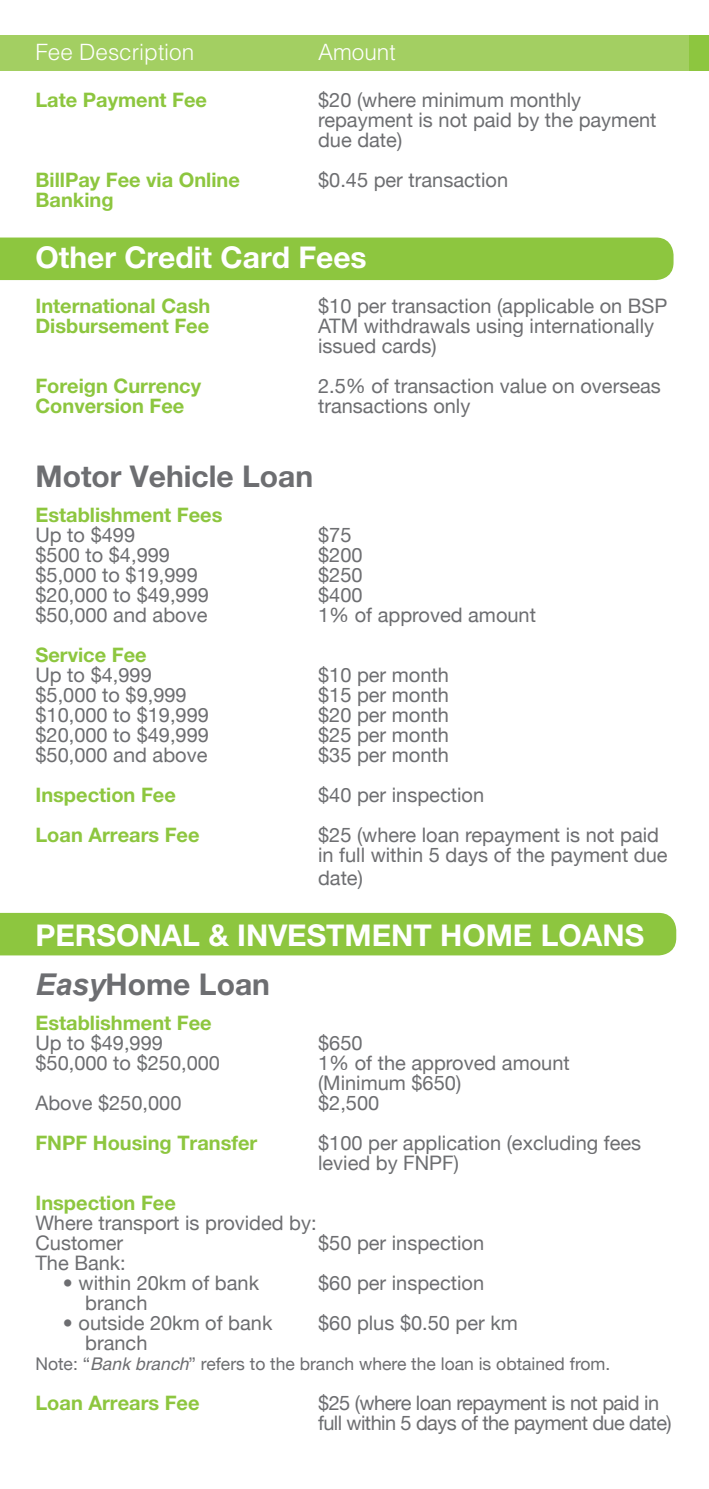
<style>
.page{position:relative;width:709px;height:1489px;background:#fff}
.page>*{position:absolute;margin:0;border:0;box-sizing:border-box;transform-origin:0 0}
.t1{font:700 30px/48.5px "Helvetica Neue";color:#fff}
.t2{font:700 30px "Helvetica Neue";color:#6d6e71}
.t3{font:300 22.5px "Helvetica";color:#fff}
.t4{font:20px/20px "Helvetica Neue";color:#6d6e71}
.t5{font:700 20px "Helvetica Neue";color:#8dc63f}
.t6{font:20px/20px "Helvetica Neue";letter-spacing:-.03em;color:#6d6e71}
.t7{font:17.5px "Helvetica Neue";color:#6d6e71}
.s1{font-family:"Arial";font-style:italic;color:#6d6e71}
.s2{color:#6d6e71}
.s3{font-family:"Helvetica";font-style:italic}
</style>
<div class="page">
<div style="left:0;top:912px;width:676px;height:43px;background:#8dc63f"></div>
<div style="left:0;top:237px;width:673px;height:43px;background:#8dc63f"></div>
<div style="left:20px;top:35px;width:689px;height:36px;background:#8dc63f"></div>
<div style="left:0;top:35px;width:688px;height:36px;background:#a3cf62"></div>
<p class="t3" style="left:35px;top:38px;width:160px">Fee Description</p>
<p class="t3" style="left:318px;top:38px;width:79px">Amount</p>
<p class="t5" style="left:35px;top:88px;width:173px">Late Payment Fee</p>
<p class="t4" style="left:318px;top:90px;width:340px">$20 (where minimum monthly repayment is not paid by the payment due date)</p>
<p class="t5" style="left:35px;top:168px;width:206px">BillPay Fee via Online</p>
<p class="t4" style="left:318px;top:170px;width:192px">$0.45 per transaction</p>
<p class="t5" style="left:35px;top:188px;width:80px">Banking</p>
<h1 class="t1" style="left:35px;top:233px;width:333px">Other Credit Card Fees</h1>
<p class="t5" style="left:35px;top:294px;width:176px">International Cash</p>
<p class="t4" style="left:318px;top:296px;width:351px">$10 per transaction (applicable on BSP</p>
<p class="t5" style="left:35px;top:314px;width:175px">Disbursement Fee</p>
<p class="t4" style="left:318px;top:316px;width:337px">ATM withdrawals using internationally issued cards)</p>
<p class="t5" style="left:35px;top:374px;width:167px">Foreign Currency</p>
<p class="t4" style="left:318px;top:376px;width:344px">2.5% of transaction value on overseas</p>
<p class="t5" style="left:35px;top:394px;width:150px">Conversion Fee</p>
<p class="t4" style="left:318px;top:396px;width:154px">transactions only</p>
<h1 class="t2" style="left:35px;top:457px;width:279px">Motor Vehicle Loan</h1>
<p class="t5" style="left:35px;top:502px;width:188px">Establishment Fees</p>
<p class="t4" style="left:35px;top:524px;width:101px">Up to $499</p>
<p class="t4" style="left:318px;top:524px;width:35px">$75</p>
<p class="t4" style="left:35px;top:544px;width:136px">$500 to $4,999</p>
<p class="t4" style="left:318px;top:544px;width:46px">$200</p>
<p class="t4" style="left:35px;top:564px;width:164px">$5,000 to $19,999</p>
<p class="t4" style="left:318px;top:564px;width:46px">$250</p>
<p class="t4" style="left:35px;top:584px;width:175px">$20,000 to $49,999</p>
<p class="t4" style="left:318px;top:584px;width:46px">$400</p>
<p class="t4" style="left:35px;top:604px;width:173px">$50,000 and above</p>
<p class="t4" style="left:318px;top:604px;width:219px">1% of approved amount</p>
<p class="t5" style="left:35px;top:642px;width:113px">Service Fee</p>
<p class="t4" style="left:35px;top:664px;width:118px">Up to $4,999</p>
<p class="t4" style="left:318px;top:664px;width:132px">$10 per month</p>
<p class="t4" style="left:35px;top:684px;width:153px">$5,000 to $9,999</p>
<p class="t4" style="left:318px;top:684px;width:132px">$15 per month</p>
<p class="t4" style="left:35px;top:704px;width:175px">$10,000 to $19,999</p>
<p class="t4" style="left:318px;top:704px;width:132px">$20 per month</p>
<p class="t4" style="left:35px;top:724px;width:175px">$20,000 to $49,999</p>
<p class="t4" style="left:318px;top:724px;width:132px">$25 per month</p>
<p class="t4" style="left:35px;top:744px;width:173px">$50,000 and above</p>
<p class="t4" style="left:318px;top:744px;width:132px">$35 per month</p>
<p class="t5" style="left:35px;top:782px;width:142px">Inspection Fee</p>
<p class="t4" style="left:318px;top:784px;width:167px">$40 per inspection</p>
<p class="t5" style="left:35px;top:822px;width:166px">Loan Arrears Fee</p>
<p class="t4" style="left:318px;top:824px;width:351px">$25 (where loan repayment is not paid in full within 5 days of the payment due</p>
<p class="t4" style="left:318px;top:867px;width:46px">date)</p>
<h1 class="t1" style="left:35px;top:910px;width:610px">PERSONAL &amp; INVESTMENT HOME LOANS<br><span class="s1">Easy</span><span class="s2">Home Loan</span></h1>
<p class="t5" style="left:35px;top:1010px;width:178px">Establishment Fee</p>
<p class="t4" style="left:35px;top:1032px;width:129px">Up to $49,999</p>
<p class="t4" style="left:318px;top:1032px;width:46px">$650</p>
<p class="t4" style="left:35px;top:1052px;width:186px">$50,000 to $250,000</p>
<p class="t4" style="left:318px;top:1052px;width:253px">1% of the approved amount (Minimum $650)</p>
<p class="t4" style="left:35px;top:1092px;width:147px">Above $250,000</p>
<p class="t4" style="left:318px;top:1092px;width:63px">$2,500</p>
<p class="t5" style="left:35px;top:1130px;width:223px">FNPF Housing Transfer</p>
<p class="t4" style="left:318px;top:1132px;width:325px">$100 per application (excluding fees levied by FNPF)</p>
<p class="t5" style="left:35px;top:1190px;width:142px">Inspection Fee</p>
<p class="t4" style="left:35px;top:1212px;width:283px">Where transport is provided by:<br>Customer</p>
<p class="t4" style="left:318px;top:1232px;width:167px">$50 per inspection</p>
<p class="t4" style="left:35px;top:1252px;width:92px">The Bank:</p>
<p class="t4" style="left:63px;top:1272px;width:197px">• within 20km of bank</p>
<p class="t4" style="left:318px;top:1272px;width:167px">$60 per inspection</p>
<p class="t4" style="left:85px;top:1292px;width:64px">branch</p>
<p class="t4" style="left:63px;top:1312px;width:211px">• outside 20km of bank</p>
<p class="t4" style="left:318px;top:1312px;width:201px">$60 plus $0.50 per km</p>
<p class="t4" style="left:85px;top:1332px;width:64px">branch</p>
<p class="t7" style="left:35px;top:1353px;width:576px">Note: “<span class="s3">Bank branch</span>” refers to the branch where the loan is obtained from.</p>
<p class="t5" style="left:35px;top:1390px;width:166px">Loan Arrears Fee</p>
<p class="t6" style="left:318px;top:1392px;width:355px">$25 (where loan repayment is not paid in full within 5 days of the payment due date)</p>
</div>
